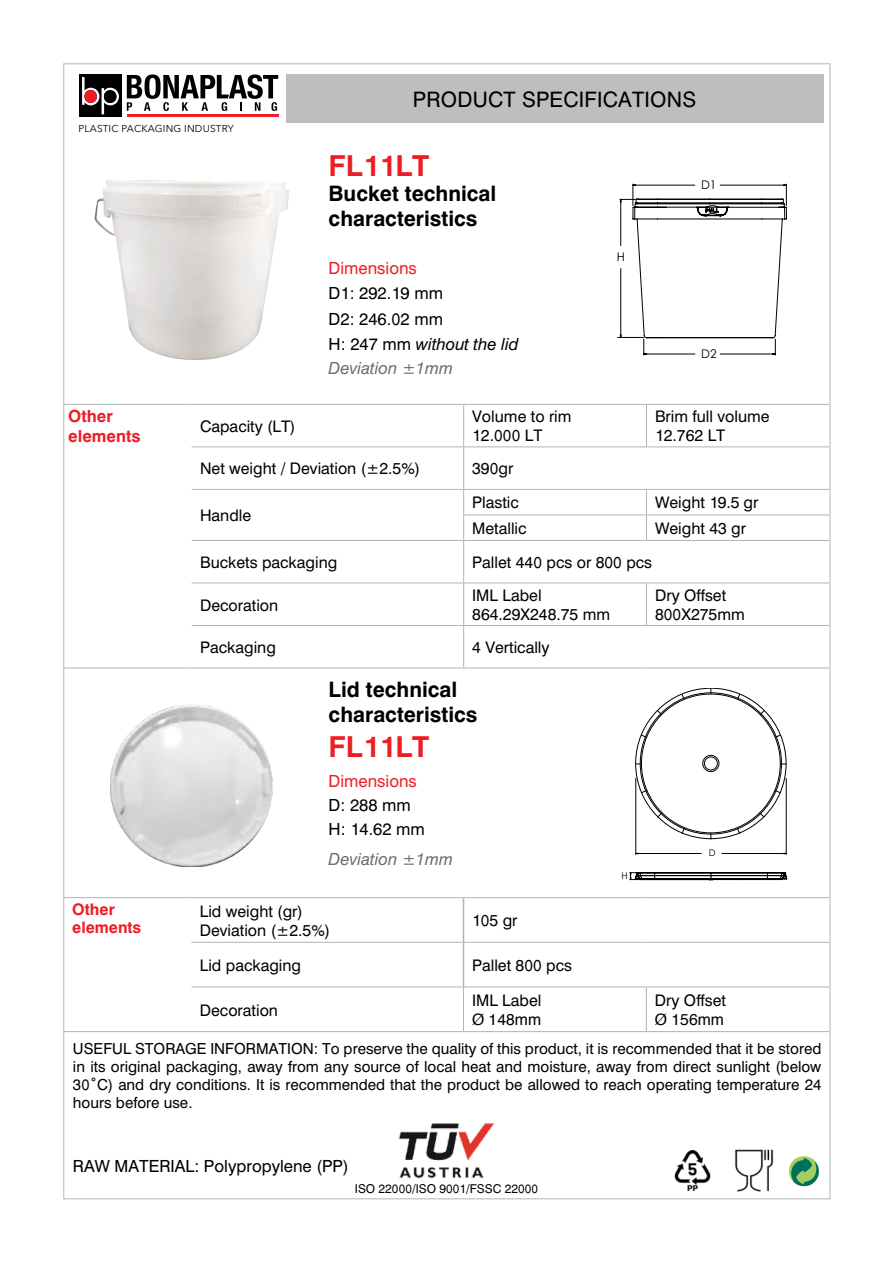
<style>
.page{position:relative;width:893px;height:1263px;background:#fff}
.page>*{position:absolute;margin:0;border:0;box-sizing:border-box;transform-origin:0 0}
.t1{font:28.5px "UB Helvetica Bold";color:#ed1d24}
.t2{font:21px/25.2px "UB Helvetica Bold";color:#000}
.t3{font:21px "UB Helvetica";letter-spacing:.01em;color:#000}
.t4{font:16.5px/25.5px "UB Helvetica";color:#000}
.t5{font:16.5px/24px "UB Helvetica Italic";color:#000}
.t6{font:16.5px "UB Helvetica";color:#ed1d24}
.t7{font:16.5px "UB Helvetica Italic";color:#6d6e71}
.t8{font:16.5px/19.8px "UB Helvetica Bold";color:#ed1d24}
.t9{font:15.75px/18.9px "UB Helvetica";color:#000}
.t10{font:15.75px/18px "UB Helvetica Bold";color:#ed1d24}
.t11{font:15.75px "Helvetica";color:#000}
.t12{font:15px/18px "UB Helvetica";color:#000;text-align:justify}
.t13{font:12px "UB Helvetica";color:#000}
.t14{font:12px "Century Gothic";color:#000}
.t15{font:10.05px "Avenir Next";letter-spacing:.02em;color:#000}
.t16{font:9.15px "Century Gothic";color:#000}
.s1{font-family:"UB Helvetica"}
.s2{color:#6d6e71}
</style>
<div class="page">
<div style="left:286px;top:74px;width:537px;height:48px;background:#bcbec0"></div>
<img style="left:95px;top:180px;width:194px;height:180px">
<svg style="left:618px;top:184px;width:169px;height:171px"></svg>
<img style="left:110px;top:704px;width:163px;height:163px">
<hr style="left:636px;top:764px;width:150px;height:1px;background:#000">
<hr style="left:711px;top:689px;width:1px;height:150px;background:#000">
<svg style="left:641px;top:694px;width:139px;height:140px"></svg>
<hr style="left:635px;top:778px;width:1px;height:76px;background:#000">
<hr style="left:786px;top:778px;width:1px;height:76px;background:#000">
<hr style="left:636px;top:853px;width:65px;height:1px;background:#000">
<hr style="left:722px;top:853px;width:64px;height:1px;background:#000">
<svg style="left:630px;top:872px;width:157px;height:8px"></svg>
<div style="left:641px;top:694px;width:139px;height:139px;background:#fff;border-radius:50%"></div>
<div style="left:703px;top:755px;width:16px;height:17px;border:1px solid #000;border-radius:50%"></div>
<div style="left:704px;top:757px;width:13px;height:13px;border:1px solid #000;border-radius:50%"></div>
<hr style="left:191px;top:986px;width:272px;height:1px;background:#b1b4b6">
<hr style="left:463px;top:986px;width:183px;height:1px;background:#b1b4b6">
<hr style="left:646px;top:986px;width:183px;height:1px;background:#b1b4b6">
<hr style="left:64px;top:897px;width:127px;height:1px;background:#b1b4b6">
<hr style="left:191px;top:897px;width:272px;height:1px;background:#b1b4b6">
<hr style="left:463px;top:897px;width:183px;height:1px;background:#b1b4b6">
<hr style="left:646px;top:897px;width:183px;height:1px;background:#b1b4b6">
<hr style="left:191px;top:942px;width:272px;height:1px;background:#b1b4b6">
<hr style="left:464px;top:942px;width:182px;height:1px;background:#b1b4b6">
<hr style="left:646px;top:942px;width:183px;height:1px;background:#b1b4b6">
<hr style="left:463px;top:987px;width:1px;height:44px;background:#b1b4b6">
<hr style="left:646px;top:987px;width:1px;height:44px;background:#b1b4b6">
<hr style="left:64px;top:1031px;width:127px;height:1px;background:#b1b4b6">
<hr style="left:191px;top:1031px;width:272px;height:1px;background:#b1b4b6">
<hr style="left:463px;top:1031px;width:183px;height:1px;background:#b1b4b6">
<hr style="left:646px;top:1031px;width:183px;height:1px;background:#b1b4b6">
<hr style="left:463px;top:898px;width:1px;height:44px;background:#b1b4b6">
<hr style="left:463px;top:942px;width:1px;height:44px;background:#b1b4b6">
<hr style="left:192px;top:625px;width:272px;height:1px;background:#b1b4b6">
<hr style="left:464px;top:625px;width:182px;height:1px;background:#b1b4b6">
<hr style="left:646px;top:625px;width:183px;height:1px;background:#b1b4b6">
<hr style="left:64px;top:668px;width:128px;height:1px;background:#b1b4b6">
<hr style="left:192px;top:668px;width:272px;height:1px;background:#b1b4b6">
<hr style="left:464px;top:668px;width:182px;height:1px;background:#b1b4b6">
<hr style="left:646px;top:668px;width:183px;height:1px;background:#b1b4b6">
<hr style="left:64px;top:404px;width:128px;height:1px;background:#b1b4b6">
<hr style="left:192px;top:404px;width:272px;height:1px;background:#b1b4b6">
<hr style="left:464px;top:404px;width:182px;height:1px;background:#b1b4b6">
<hr style="left:646px;top:404px;width:183px;height:1px;background:#b1b4b6">
<hr style="left:192px;top:446px;width:272px;height:1px;background:#b1b4b6">
<hr style="left:464px;top:446px;width:182px;height:1px;background:#b1b4b6">
<hr style="left:646px;top:446px;width:183px;height:1px;background:#b1b4b6">
<hr style="left:192px;top:489px;width:272px;height:1px;background:#b1b4b6">
<hr style="left:464px;top:489px;width:182px;height:1px;background:#b1b4b6">
<hr style="left:646px;top:489px;width:183px;height:1px;background:#b1b4b6">
<hr style="left:463px;top:514px;width:183px;height:1px;background:#b1b4b6">
<hr style="left:646px;top:514px;width:183px;height:1px;background:#b1b4b6">
<hr style="left:192px;top:540px;width:272px;height:1px;background:#b1b4b6">
<hr style="left:464px;top:540px;width:182px;height:1px;background:#b1b4b6">
<hr style="left:646px;top:540px;width:183px;height:1px;background:#b1b4b6">
<hr style="left:192px;top:583px;width:272px;height:1px;background:#b1b4b6">
<hr style="left:464px;top:583px;width:182px;height:1px;background:#b1b4b6">
<hr style="left:646px;top:583px;width:183px;height:1px;background:#b1b4b6">
<hr style="left:646px;top:583px;width:1px;height:42px;background:#b1b4b6">
<hr style="left:463px;top:405px;width:1px;height:41px;background:#b1b4b6">
<hr style="left:463px;top:447px;width:1px;height:42px;background:#b1b4b6">
<svg style="left:463px;top:490px;width:1px;height:50px"></svg>
<hr style="left:463px;top:541px;width:1px;height:42px;background:#b1b4b6">
<hr style="left:463px;top:583px;width:1px;height:42px;background:#b1b4b6">
<hr style="left:463px;top:626px;width:1px;height:42px;background:#b1b4b6">
<svg style="left:646px;top:490px;width:1px;height:50px"></svg>
<hr style="left:646px;top:405px;width:1px;height:41px;background:#b1b4b6">
<img style="left:399px;top:1123px;width:95px;height:55px">
<img style="left:735px;top:1150px;width:39px;height:41px">
<svg style="left:789px;top:1156px;width:30px;height:31px"></svg>
<hr style="left:127px;top:114px;width:151px;height:3px;background:#ed1d24">
<div style="left:79px;top:75px;width:42px;height:42px;background:#000"></div>
<svg style="left:127px;top:74px;width:151px;height:37px"></svg>
<svg style="left:82px;top:77px;width:37px;height:37px"></svg>
<img style="left:674px;top:1150px;width:37px;height:41px">
<p class="t15" style="left:78px;top:120px;width:157px">PLASTIC PACKAGING INDUSTRY</p>
<h2 class="t3" style="left:413px;top:86px;width:285px">PRODUCT SPECIFICATIONS</h2>
<h1 class="t1" style="left:329px;top:148px;width:102px">FL11LT</h1>
<h2 class="t2" style="left:329px;top:181px;width:169px">Βucket technical characteristics</h2>
<p class="t6" style="left:329px;top:258px;width:90px">Dimensions</p>
<p class="t4" style="left:329px;top:280px;width:116px">D1: 292.19 mm<br>D2: 246.02 mm</p>
<p class="t5" style="left:329px;top:332px;width:192px"><span class="s1">H: 247 mm</span> without the lid<br><span class="s2">Deviation ±1mm</span></p>
<p class="t14" style="left:617px;top:248px;width:10px">H</p>
<p class="t14" style="left:701px;top:176px;width:17px">D1</p>
<p class="t14" style="left:701px;top:345px;width:17px">D2</p>
<p class="t8" style="left:68px;top:406px;width:74px">Other elements</p>
<p class="t9" style="left:200px;top:417px;width:97px">Capacity (LT)</p>
<p class="t9" style="left:472px;top:407px;width:101px">Volume to rim<br>12.000 LT</p>
<p class="t9" style="left:655px;top:407px;width:116px">Brim full volume<br>12.762 LT</p>
<p class="t9" style="left:200px;top:459px;width:222px">Net weight / Deviation (±2.5%)</p>
<p class="t9" style="left:472px;top:459px;width:43px">390gr</p>
<p class="t9" style="left:200px;top:506px;width:53px">Handle</p>
<p class="t9" style="left:472px;top:493px;width:48px">Plastic</p>
<p class="t9" style="left:655px;top:493px;width:105px">Weight 19.5 gr</p>
<p class="t9" style="left:472px;top:519px;width:56px">Metallic</p>
<p class="t9" style="left:655px;top:519px;width:93px">Weight 43 gr</p>
<p class="t9" style="left:200px;top:553px;width:139px">Buckets packaging</p>
<p class="t9" style="left:472px;top:553px;width:181px">Pallet 440 pcs or 800 pcs</p>
<p class="t9" style="left:200px;top:595px;width:80px">Decoration</p>
<p class="t9" style="left:472px;top:586px;width:139px">IML Label<br>864.29X248.75 mm</p>
<p class="t9" style="left:655px;top:586px;width:91px">Dry Offset<br>800X275mm</p>
<p class="t9" style="left:200px;top:638px;width:77px">Packaging</p>
<p class="t9" style="left:472px;top:638px;width:79px">4 Vertically</p>
<h2 class="t2" style="left:329px;top:677px;width:150px">Lid technical characteristics</h2>
<h1 class="t1" style="left:329px;top:729px;width:102px">FL11LT</h1>
<p class="t6" style="left:329px;top:771px;width:90px">Dimensions</p>
<p class="t4" style="left:329px;top:793px;width:98px;line-height:24px">D: 288 mm<br>H: 14.62 mm</p>
<p class="t7" style="left:329px;top:849px;width:126px">Deviation ±1mm</p>
<p class="t10" style="left:72px;top:900px;width:71px">Other elements</p>
<p class="t9" style="left:200px;top:901px;width:132px;line-height:19.5px">Lid weight (gr)<br>Deviation (±2.5%)</p>
<p class="t9" style="left:472px;top:911px;width:47px">105 gr</p>
<p class="t9" style="left:200px;top:956px;width:103px">Lid packaging</p>
<p class="t9" style="left:472px;top:956px;width:102px">Pallet 800 pcs</p>
<p class="t9" style="left:200px;top:1000px;width:80px">Decoration</p>
<p class="t9" style="left:472px;top:991px;width:71px">IML Label</p>
<p class="t11" style="left:472px;top:1007px;width:71px">Ø 148mm</p>
<p class="t16" style="left:621px;top:870px;width:8px">H</p>
<p class="t16" style="left:709px;top:847px;width:8px">D</p>
<p class="t9" style="left:655px;top:991px;width:73px">Dry Offset</p>
<p class="t11" style="left:655px;top:1007px;width:71px">Ø 156mm</p>
<p class="t12" style="left:73px;top:1039px;width:750px">USEFUL STORAGE INFORMATION: To preserve the quality of this product, it is recommended that it be stored in its original packaging, away from any source of local heat and moisture, away from direct sunlight (below 30°C) and dry conditions. It is recommended that the product be allowed to reach operating temperature 24 hours before use.</p>
<p class="t4" style="left:73px;top:1153px;width:277px">RAW MATERIAL: Polypropylene (PP)</p>
<p class="t13" style="left:355px;top:1181px;width:185px">ISO 22000/ISO 9001/FSSC 22000</p>
</div>
